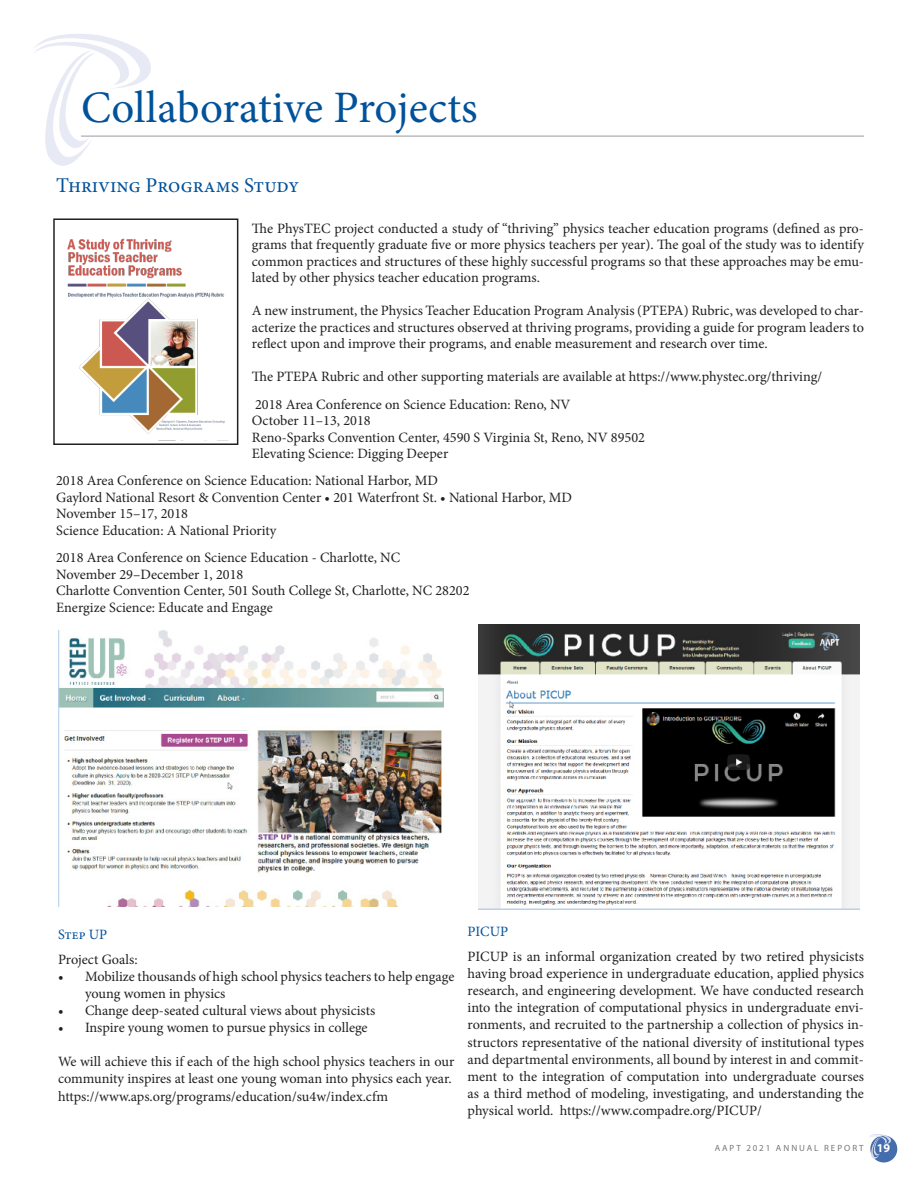
<style>
.page{position:relative;width:918px;height:1188px;background:#fff}
.page>*{position:absolute;margin:0;border:0;box-sizing:border-box;transform-origin:0 0}
.t1{font:45px "Minion Pro";color:#01529a}
.body{font:21px "Minion Pro";color:#01529a}
.body-2{font:14.25px/17.1px "Minion Pro";color:#231f20;text-align:justify}
.body-3{font:14.25px "Minion Pro";color:#01529a}
.t2{font:9px "Myriad Pro";letter-spacing:.22em;color:#76787b}
.s1{font-weight:700;font-size:12px;color:#fff}
</style>
<div class="page">
<svg style="left:34px;top:34px;width:117px;height:132px"></svg>
<div style="left:870px;top:1136px;width:27px;height:26px;background:#446dad;border-radius:50%"></div>
<svg style="left:870px;top:1134px;width:23px;height:25px"></svg>
<hr style="left:81px;top:135px;width:783px;height:2px;background:#bcbdc0">
<img style="left:67px;top:238px;width:158px;height:196px">
<div style="left:53px;top:218px;width:185px;height:227px;border:2px solid #231f20"></div>
<img style="left:478px;top:624px;width:382px;height:285px">
<img style="left:58px;top:631px;width:385px;height:276px">
<h1 class="t1" style="left:81px;top:77px;width:398px">Collaborative Projects</h1>
<p class="body" style="left:56px;top:172px;width:245px">Thriving Programs Study</p>
<p class="body-2" style="left:252px;top:220px;width:614px;line-height:16.5px">The PhysTEC project conducted a study of “thriving” physics teacher education programs (defined as pro&shy;grams that frequently graduate five or more physics teachers per year). The goal of the study was to identify common practices and structures of these highly successful programs so that these approaches may be emu&shy;lated by other physics teacher education programs.</p>
<p class="body-2" style="left:252px;top:303px;width:614px;line-height:16.5px">A new instrument, the Physics Teacher Education Program Analysis (PTEPA) Rubric, was developed to char&shy;acterize the practices and structures observed at thriving programs, providing a guide for program leaders to reflect upon and improve their programs, and enable measurement and research over time.</p>
<p class="body-2" style="left:252px;top:368px;width:572px">The PTEPA Rubric and other supporting materials are available at https://www.phystec.org/thriving/</p>
<p class="body-2" style="left:255px;top:396px;width:317px">2018 Area Conference on Science Education: Reno, NV</p>
<p class="body-2" style="left:252px;top:412px;width:120px">October 11–13, 2018</p>
<p class="body-2" style="left:252px;top:429px;width:395px">Reno-Sparks Convention Center, 4590 S Virginia St, Reno, NV 89502</p>
<p class="body-2" style="left:252px;top:445px;width:198px">Elevating Science: Digging Deeper</p>
<p class="body-2" style="left:56px;top:472px;width:383px">2018 Area Conference on Science Education: National Harbor, MD</p>
<p class="body-2" style="left:56px;top:489px;width:517px">Gaylord National Resort &amp; Convention Center • 201 Waterfront St. • National Harbor, MD</p>
<p class="body-2" style="left:56px;top:505px;width:133px">November 15–17, 2018</p>
<p class="body-2" style="left:56px;top:522px;width:222px">Science Education: A National Priority</p>
<p class="body-2" style="left:56px;top:549px;width:345px">2018 Area Conference on Science Education - Charlotte, NC</p>
<p class="body-2" style="left:56px;top:566px;width:189px">November 29–December 1, 2018</p>
<p class="body-2" style="left:56px;top:582px;width:415px">Charlotte Convention Center, 501 South College St, Charlotte, NC 28202</p>
<p class="body-2" style="left:56px;top:599px;width:218px">Energize Science: Educate and Engage</p>
<p class="body-3" style="left:58px;top:925px;width:51px">Step UP</p>
<p class="body-2" style="left:58px;top:951px;width:81px">Project Goals:</p>
<p class="body-2" style="left:85px;top:968px;width:371px;text-indent:-27px">• Mobilize thousands of high school physics teachers to help engage young women in physics</p>
<p class="body-2" style="left:58px;top:1002px;width:319px">• Change deep-seated cultural views about physicists</p>
<p class="body-2" style="left:58px;top:1019px;width:311px">• Inspire young women to pursue physics in college</p>
<p class="body-2" style="left:58px;top:1053px;width:398px">We will achieve this if each of the high school physics teachers in our community inspires at least one young woman into physics each year.</p>
<p class="body-2" style="left:58px;top:1088px;width:332px">https://www.aps.org/programs/education/su4w/index.cfm</p>
<p class="body-3" style="left:468px;top:922px;width:42px">PICUP</p>
<p class="body-2" style="left:468px;top:948px;width:398px">PICUP is an informal organization created by two retired physicists having broad experience in undergraduate education, applied physics research, and engineering development. We have conducted research into the integration of computational physics in undergraduate envi&shy;ronments, and recruited to the partnership a collection of physics in&shy;structors representative of the national diversity of institutional types and departmental environments, all bound by interest in and commit&shy;ment to the integration of computation into undergraduate courses as a third method of modeling, investigating, and understanding the physical world. https://www.compadre.org/PICUP/</p>
<p class="t2" style="left:715px;top:1143px;width:177px">AAPT 2021 ANNUAL REPORT <span class="s1">19</span></p>
</div>
